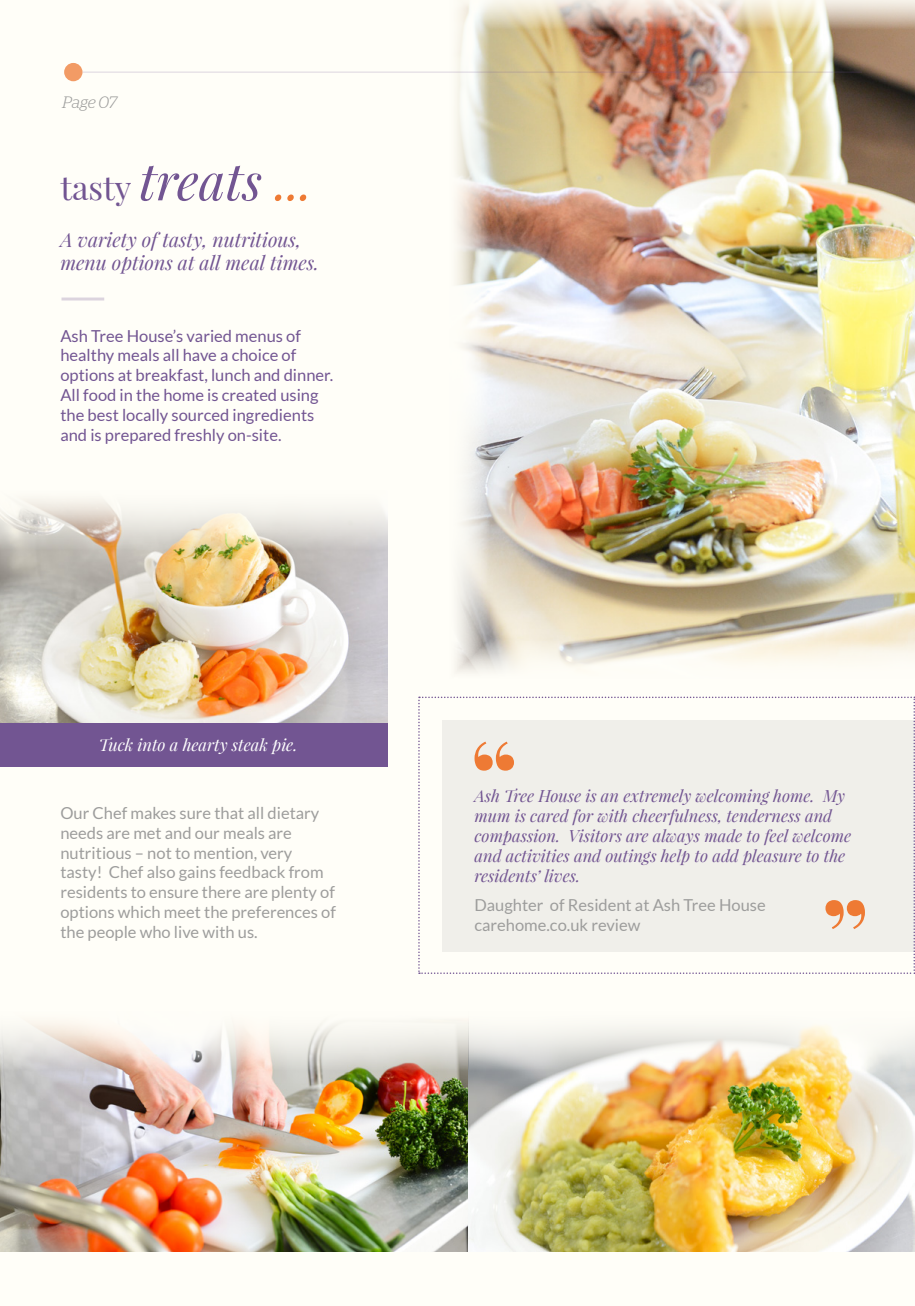
<style>
.page{position:relative;width:915px;height:1306px;background:#fff}
.page>*{position:absolute;margin:0;border:0;box-sizing:border-box;transform-origin:0 0}
.t1{font:italic 51px "Playfair Display";color:#725592}
.t2{font:italic 19.5px/23.4px "Playfair Display";color:#725592}
.t3{font:16.5px/19.8px "Lato";color:#9d9d9c}
.t4{font:italic 16.5px/19.8px "Playfair Display";color:#725592}
.t5{font:16.5px/19.8px "Lato";color:#725592}
.t6{font:italic 16.5px "Playfair Display";color:#fff}
.t7{font:italic 300 16.5px "Stag";letter-spacing:-.005em;color:#9d9d9c}
.s1{font-style:normal;font-size:33px}
.s2{color:#ee7a34}
</style>
<div class="page">
<div style="left:0;top:0;width:914px;height:1305px;background:#fffef8"></div>
<img style="left:446px;top:0;width:468px;height:672px">
<img style="left:0;top:1023px;width:468px;height:228px">
<img style="left:468px;top:1020px;width:446px;height:231px">
<img style="left:0;top:499px;width:387px;height:224px">
<div style="left:0;top:723px;width:387px;height:43px;background:#725592"></div>
<hr style="left:61px;top:297px;width:43px;height:3px;background:#725592">
<hr style="left:82px;top:72px;width:779px;height:1px;background:#725592">
<div style="left:64px;top:63px;width:18px;height:18px;background:#f29b65;border-radius:50%"></div>
<svg style="left:418px;top:696px;width:496px;height:277px"></svg>
<p class="t7" style="left:63px;top:93px;width:56px">Page 07</p>
<h1 class="t1" style="left:60px;top:147px;width:253px"><span class="s1">tasty</span> treats <span class="s2">...</span></h1>
<p class="t2" style="left:60px;top:227px;width:260px">A variety of tasty, nutritious, menu options at all meal times.</p>
<p class="t5" style="left:60px;top:325px;width:274px">Ash Tree House’s varied menus of healthy meals all have a choice of options at breakfast, lunch and dinner.<br>All food in the home is created using the best locally sourced ingredients and is prepared freshly on-site.</p>
<p class="t6" style="left:99px;top:734px;width:200px">Tuck into a hearty steak pie.</p>
<p class="t3" style="left:60px;top:803px;width:277px">Our Chef makes sure that all dietary needs are met and our meals are nutritious – not to mention, very tasty! Chef also gains feedback from residents to ensure there are plenty of options which meet the preferences of the people who live with us.</p>
<p class="t4" style="left:474px;top:785px;width:378px">Ash Tree House is an extremely welcoming home. My mum is cared for with cheerfulness, tenderness and compassion. Visitors are always made to feel welcome and activities and outings help to add pleasure to the residents’ lives.</p>
<p class="t3" style="left:474px;top:894px;width:292px">Daughter of Resident at Ash Tree House carehome.co.uk review</p>
</div>
